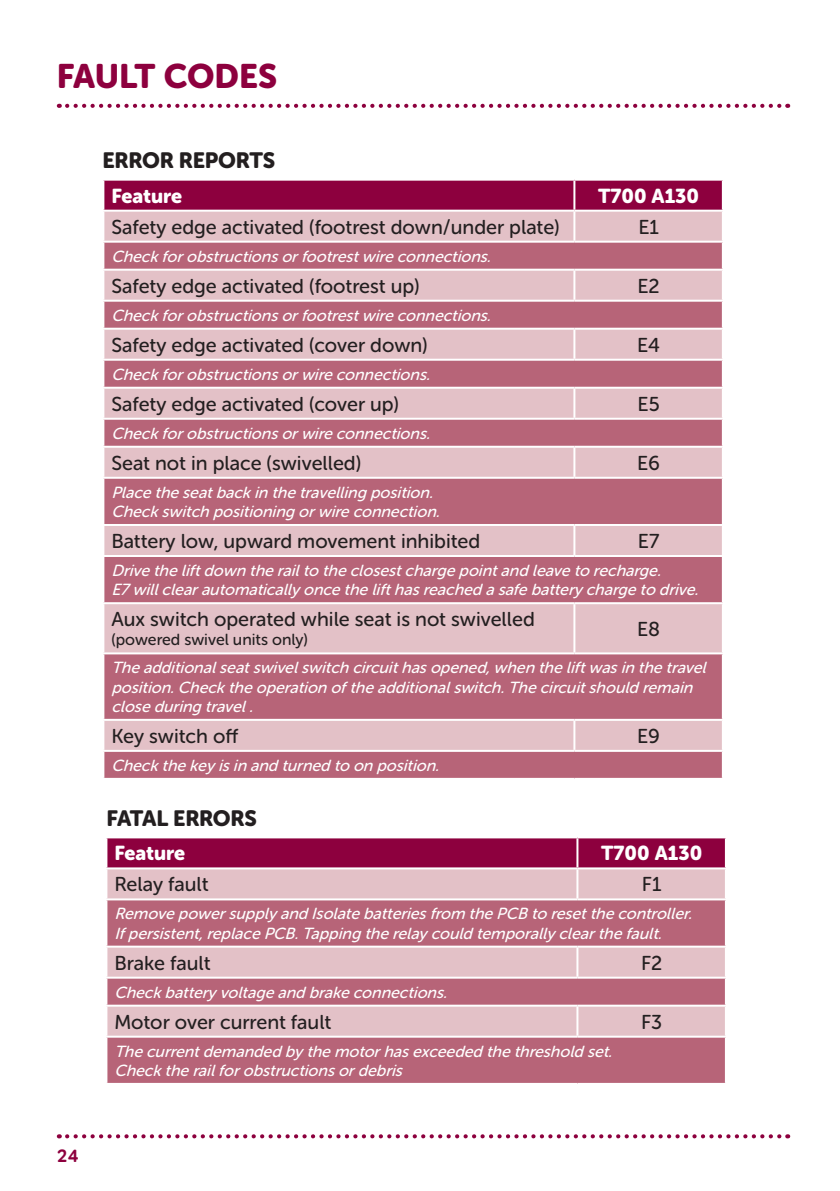
<style>
.page{position:relative;width:840px;height:1191px;background:#fff}
.page>*{position:absolute;margin:0;border:0;box-sizing:border-box;transform-origin:0 0}
.t1{font:33.8px "Museo Sans Rounded 900";letter-spacing:-.01em;color:#8d003e}
.t2{font:22px "Museo Sans Rounded 900";letter-spacing:-.01em;color:#231f20}
.t3{font:20px "Museo Sans Rounded 500";color:#231f20}
.t4{font:20px "Museo Sans Rounded 900";color:#fff}
.t5{font:700 18px "Tondo";color:#8d003e}
.t6{font:italic 16px/19.2px "Museo Sans Rounded 500";color:#fff}
.t7{font:16px "Museo Sans Rounded 500";color:#231f20}
</style>
<div class="page">
<div style="left:104px;top:181px;width:617px;height:29px;background:#8d003e"></div>
<div style="left:104px;top:212px;width:617px;height:29px;background:#e3c1c7"></div>
<svg style="left:104px;top:243px;width:617px;height:535px;background:#ca8d9b"></svg>
<hr style="left:573px;top:181px;width:2px;height:29px;background:#fff">
<hr style="left:573px;top:212px;width:2px;height:29px;background:#fff">
<hr style="left:573px;top:271px;width:2px;height:29px;background:#fff">
<hr style="left:573px;top:330px;width:2px;height:29px;background:#fff">
<hr style="left:573px;top:389px;width:2px;height:29px;background:#fff">
<hr style="left:573px;top:448px;width:2px;height:29px;background:#fff">
<hr style="left:573px;top:526px;width:2px;height:29px;background:#fff">
<hr style="left:573px;top:604px;width:2px;height:48px;background:#fff">
<hr style="left:573px;top:721px;width:2px;height:29px;background:#fff">
<hr style="left:102px;top:387px;width:472px;height:2px;background:#fff">
<hr style="left:574px;top:387px;width:149px;height:2px;background:#fff">
<hr style="left:102px;top:418px;width:472px;height:2px;background:#fff">
<hr style="left:574px;top:418px;width:149px;height:2px;background:#fff">
<hr style="left:102px;top:446px;width:472px;height:2px;background:#fff">
<hr style="left:574px;top:446px;width:149px;height:2px;background:#fff">
<hr style="left:102px;top:477px;width:472px;height:2px;background:#fff">
<hr style="left:574px;top:477px;width:149px;height:2px;background:#fff">
<hr style="left:102px;top:524px;width:472px;height:2px;background:#fff">
<hr style="left:574px;top:524px;width:149px;height:2px;background:#fff">
<hr style="left:102px;top:555px;width:472px;height:2px;background:#fff">
<hr style="left:574px;top:555px;width:149px;height:2px;background:#fff">
<hr style="left:102px;top:602px;width:472px;height:2px;background:#fff">
<hr style="left:574px;top:602px;width:149px;height:2px;background:#fff">
<hr style="left:102px;top:652px;width:472px;height:2px;background:#fff">
<hr style="left:574px;top:652px;width:149px;height:2px;background:#fff">
<hr style="left:102px;top:719px;width:472px;height:2px;background:#fff">
<hr style="left:574px;top:719px;width:149px;height:2px;background:#fff">
<hr style="left:102px;top:750px;width:472px;height:2px;background:#fff">
<hr style="left:574px;top:750px;width:149px;height:2px;background:#fff">
<hr style="left:102px;top:269px;width:472px;height:2px;background:#fff">
<hr style="left:574px;top:269px;width:149px;height:2px;background:#fff">
<hr style="left:102px;top:300px;width:472px;height:2px;background:#fff">
<hr style="left:574px;top:300px;width:149px;height:2px;background:#fff">
<hr style="left:102px;top:328px;width:472px;height:2px;background:#fff">
<hr style="left:574px;top:328px;width:149px;height:2px;background:#fff">
<hr style="left:102px;top:359px;width:472px;height:2px;background:#fff">
<hr style="left:574px;top:359px;width:149px;height:2px;background:#fff">
<svg style="left:67px;top:1134px;width:720px;height:4px"></svg>
<svg style="left:67px;top:104px;width:720px;height:4px"></svg>
<div style="left:107px;top:838px;width:617px;height:29px;background:#8d003e"></div>
<div style="left:107px;top:869px;width:617px;height:29px;background:#e3c1c7"></div>
<svg style="left:107px;top:900px;width:617px;height:182px;background:#c68594"></svg>
<hr style="left:576px;top:838px;width:2px;height:29px;background:#fff">
<hr style="left:576px;top:869px;width:2px;height:29px;background:#fff">
<hr style="left:576px;top:947px;width:2px;height:29px;background:#fff">
<hr style="left:576px;top:1006px;width:2px;height:29px;background:#fff">
<hr style="left:105px;top:945px;width:472px;height:2px;background:#fff">
<hr style="left:577px;top:945px;width:149px;height:2px;background:#fff">
<hr style="left:105px;top:976px;width:472px;height:2px;background:#fff">
<hr style="left:577px;top:976px;width:149px;height:2px;background:#fff">
<hr style="left:105px;top:1004px;width:472px;height:2px;background:#fff">
<hr style="left:577px;top:1004px;width:149px;height:2px;background:#fff">
<hr style="left:105px;top:1035px;width:472px;height:2px;background:#fff">
<hr style="left:577px;top:1035px;width:149px;height:2px;background:#fff">
<h1 class="t1" style="left:57px;top:57px;width:222px">FAULT CODES</h1>
<h2 class="t2" style="left:102px;top:148px;width:174px">ERROR REPORTS</h2>
<p class="t4" style="left:111px;top:184px;width:72px">Feature</p>
<p class="t4" style="left:597px;top:184px;width:102px">T700 A130</p>
<p class="t3" style="left:111px;top:216px;width:449px">Safety edge activated (footrest down/under plate)</p>
<p class="t3" style="left:638px;top:216px;width:22px">E1</p>
<p class="t6" style="left:111px;top:247px;width:385px">Checkforobstructionsorfootrestwireconnections.</p>
<p class="t3" style="left:111px;top:275px;width:309px">Safety edge activated (footrest up)</p>
<p class="t3" style="left:637px;top:275px;width:24px">E2</p>
<p class="t6" style="left:111px;top:306px;width:385px">Checkforobstructionsorfootrestwireconnections.</p>
<p class="t3" style="left:111px;top:334px;width:318px">Safety edge activated (cover down)</p>
<p class="t3" style="left:636px;top:334px;width:25px">E4</p>
<p class="t6" style="left:111px;top:365px;width:324px">Checkforobstructionsorwireconnections.</p>
<p class="t3" style="left:111px;top:393px;width:289px">Safety edge activated (cover up)</p>
<p class="t3" style="left:637px;top:393px;width:24px">E5</p>
<p class="t6" style="left:111px;top:424px;width:324px">Checkforobstructionsorwireconnections.</p>
<p class="t3" style="left:111px;top:452px;width:251px">Seat not in place (swivelled)</p>
<p class="t3" style="left:636px;top:452px;width:24px">E6</p>
<p class="t6" style="left:111px;top:483px;width:334px">Placetheseatbackin thetravelling position.<br>Checkswitch positioning orwireconnection.</p>
<p class="t3" style="left:111px;top:530px;width:370px">Battery low, upward movement inhibited</p>
<p class="t3" style="left:637px;top:530px;width:23px">E7</p>
<p class="t6" style="left:111px;top:561px;width:592px">Drivetheliftdown therailto theclosestchargepointand leaveto recharge.<br>E7willclearautomatically oncethelifthasreached asafebattery chargeto drive.</p>
<p class="t3" style="left:111px;top:608px;width:424px">Aux switch operated while seat is not swivelled</p>
<p class="t7" style="left:111px;top:631px;width:198px">(powered swivel units only)</p>
<p class="t3" style="left:636px;top:618px;width:25px">E8</p>
<p class="t6" style="left:111px;top:658px;width:600px">Theadditionalseatswivelswitch circuithasopened,when theliftwasin thetravel position.Checktheoperation oftheadditionalswitch.Thecircuitshould remain closeduring travel.</p>
<p class="t3" style="left:111px;top:725px;width:128px">Key switch off</p>
<p class="t3" style="left:636px;top:725px;width:24px">E9</p>
<p class="t6" style="left:111px;top:756px;width:333px">Checkthekey isin and turned to on position.</p>
<p class="t5" style="left:57px;top:1144px;width:23px">24</p>
<h2 class="t2" style="left:107px;top:805px;width:152px">FATAL ERRORS</h2>
<p class="t4" style="left:114px;top:842px;width:72px">Feature</p>
<p class="t4" style="left:600px;top:842px;width:102px">T700 A130</p>
<p class="t3" style="left:114px;top:873px;width:96px">Relay fault</p>
<p class="t3" style="left:641px;top:873px;width:21px">F1</p>
<p class="t6" style="left:114px;top:904px;width:583px">Removepowersupply and Isolatebatteriesfrom thePCB to resetthecontroller.<br>Ifpersistent,replacePCB.Tapping therelay could temporally clearthefault.</p>
<p class="t3" style="left:114px;top:951px;width:97px">Brake fault</p>
<p class="t3" style="left:640px;top:951px;width:23px">F2</p>
<p class="t6" style="left:114px;top:982px;width:338px">Checkbattery voltageand brakeconnections.</p>
<p class="t3" style="left:114px;top:1010px;width:218px">Motor over current fault</p>
<p class="t3" style="left:640px;top:1010px;width:23px">F3</p>
<p class="t6" style="left:114px;top:1041px;width:503px">Thecurrentdemanded by themotorhasexceeded thethreshold set.<br>Checktherailforobstructionsordebris</p>
</div>
